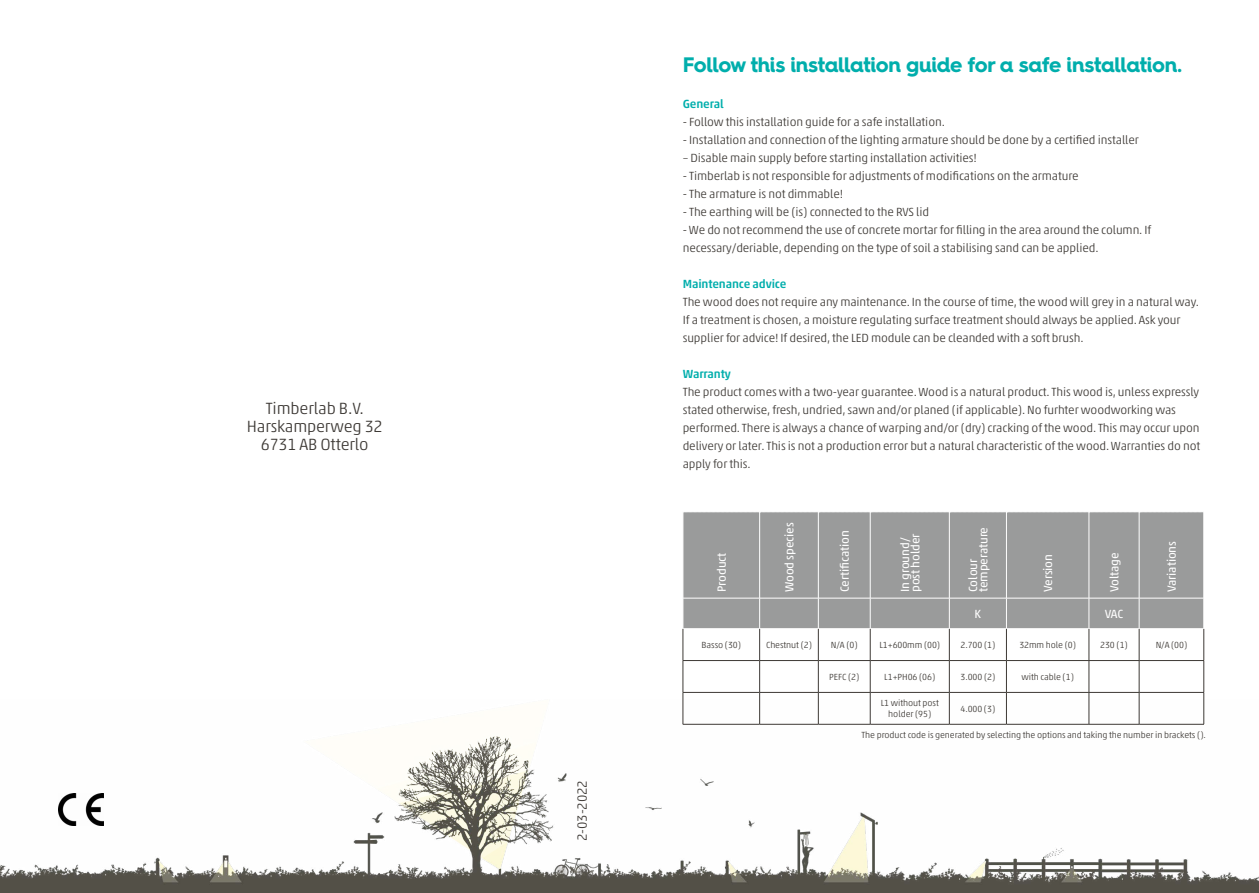
<style>
.page{position:relative;width:1259px;height:893px;background:#fff}
.page>*{position:absolute;margin:0;border:0;box-sizing:border-box;transform-origin:0 0}
.t1{font:700 21px "Hurme Geometric Sans 4";letter-spacing:-.015em;color:#00aeac}
.t2{font:300 16.5px/18px "Akko Pro";letter-spacing:-.01em;color:#3d3935;text-align:center}
.t3{font:300 13.5px "Akko Pro";letter-spacing:-.01em;color:#3d3935}
.t4{font:300 12px/18px "Akko Pro";letter-spacing:-.01em;color:#3d3935}
.t5{font:12px/10.5px "Akko Pro";letter-spacing:-.01em;color:#fff}
.t6{font:500 12px "Akko Pro";letter-spacing:-.01em;color:#00aeac}
.t7{font:300 9px/10.5px "Akko Pro";letter-spacing:-.01em;color:#3d3935;text-align:center}
</style>
<div class="page">
<img style="left:0;top:700px;width:1259px;height:193px">
<img style="left:58px;top:794px;width:45px;height:32px">
<div style="left:683px;top:512px;width:520px;height:116px;background:#9a9b9b"></div>
<hr style="left:759px;top:512px;width:1px;height:86px;background:#fff">
<hr style="left:818px;top:512px;width:1px;height:86px;background:#fff">
<hr style="left:870px;top:512px;width:1px;height:86px;background:#fff">
<hr style="left:949px;top:512px;width:1px;height:86px;background:#fff">
<hr style="left:1006px;top:512px;width:1px;height:86px;background:#fff">
<hr style="left:1088px;top:512px;width:1px;height:86px;background:#fff">
<hr style="left:1139px;top:512px;width:1px;height:86px;background:#fff">
<hr style="left:759px;top:598px;width:1px;height:30px;background:#fff">
<hr style="left:818px;top:598px;width:1px;height:30px;background:#fff">
<hr style="left:870px;top:598px;width:1px;height:30px;background:#fff">
<hr style="left:949px;top:598px;width:1px;height:30px;background:#fff">
<hr style="left:1006px;top:598px;width:1px;height:30px;background:#fff">
<hr style="left:1088px;top:598px;width:1px;height:30px;background:#fff">
<hr style="left:1139px;top:598px;width:1px;height:30px;background:#fff">
<hr style="left:683px;top:598px;width:76px;height:1px;background:#fff">
<hr style="left:759px;top:598px;width:59px;height:1px;background:#fff">
<hr style="left:818px;top:598px;width:52px;height:1px;background:#fff">
<hr style="left:870px;top:598px;width:79px;height:1px;background:#fff">
<hr style="left:949px;top:598px;width:57px;height:1px;background:#fff">
<hr style="left:1006px;top:598px;width:83px;height:1px;background:#fff">
<hr style="left:1089px;top:598px;width:50px;height:1px;background:#fff">
<hr style="left:1139px;top:598px;width:65px;height:1px;background:#fff">
<hr style="left:682px;top:629px;width:1px;height:31px;background:#3d3935">
<hr style="left:759px;top:629px;width:1px;height:31px;background:#3d3935">
<hr style="left:818px;top:629px;width:1px;height:31px;background:#3d3935">
<hr style="left:870px;top:629px;width:1px;height:31px;background:#3d3935">
<hr style="left:949px;top:629px;width:1px;height:31px;background:#3d3935">
<hr style="left:1006px;top:629px;width:1px;height:31px;background:#3d3935">
<hr style="left:1088px;top:629px;width:1px;height:31px;background:#3d3935">
<hr style="left:1139px;top:629px;width:1px;height:31px;background:#3d3935">
<hr style="left:1203px;top:629px;width:1px;height:31px;background:#3d3935">
<hr style="left:682px;top:660px;width:77px;height:1px;background:#3d3935">
<hr style="left:682px;top:661px;width:1px;height:31px;background:#3d3935">
<hr style="left:759px;top:660px;width:59px;height:1px;background:#3d3935">
<hr style="left:759px;top:661px;width:1px;height:31px;background:#3d3935">
<hr style="left:818px;top:660px;width:52px;height:1px;background:#3d3935">
<hr style="left:818px;top:661px;width:1px;height:31px;background:#3d3935">
<hr style="left:870px;top:660px;width:79px;height:1px;background:#3d3935">
<hr style="left:870px;top:661px;width:1px;height:31px;background:#3d3935">
<hr style="left:949px;top:660px;width:57px;height:1px;background:#3d3935">
<hr style="left:949px;top:661px;width:1px;height:31px;background:#3d3935">
<hr style="left:1006px;top:660px;width:83px;height:1px;background:#3d3935">
<hr style="left:1006px;top:661px;width:1px;height:31px;background:#3d3935">
<hr style="left:1089px;top:660px;width:50px;height:1px;background:#3d3935">
<hr style="left:1088px;top:661px;width:1px;height:31px;background:#3d3935">
<hr style="left:1139px;top:660px;width:65px;height:1px;background:#3d3935">
<hr style="left:1139px;top:661px;width:1px;height:31px;background:#3d3935">
<hr style="left:1203px;top:661px;width:1px;height:31px;background:#3d3935">
<hr style="left:682px;top:692px;width:77px;height:1px;background:#3d3935">
<hr style="left:682px;top:693px;width:1px;height:31px;background:#3d3935">
<hr style="left:759px;top:692px;width:59px;height:1px;background:#3d3935">
<hr style="left:759px;top:693px;width:1px;height:31px;background:#3d3935">
<hr style="left:818px;top:692px;width:52px;height:1px;background:#3d3935">
<hr style="left:818px;top:693px;width:1px;height:31px;background:#3d3935">
<hr style="left:870px;top:692px;width:79px;height:1px;background:#3d3935">
<hr style="left:870px;top:693px;width:1px;height:31px;background:#3d3935">
<hr style="left:949px;top:692px;width:57px;height:1px;background:#3d3935">
<hr style="left:949px;top:693px;width:1px;height:31px;background:#3d3935">
<hr style="left:1006px;top:692px;width:83px;height:1px;background:#3d3935">
<hr style="left:1006px;top:693px;width:1px;height:31px;background:#3d3935">
<hr style="left:1089px;top:692px;width:50px;height:1px;background:#3d3935">
<hr style="left:1088px;top:693px;width:1px;height:31px;background:#3d3935">
<hr style="left:1139px;top:692px;width:65px;height:1px;background:#3d3935">
<hr style="left:1139px;top:693px;width:1px;height:31px;background:#3d3935">
<hr style="left:1203px;top:693px;width:1px;height:31px;background:#3d3935">
<hr style="left:682px;top:724px;width:77px;height:1px;background:#3d3935">
<hr style="left:759px;top:724px;width:59px;height:1px;background:#3d3935">
<hr style="left:818px;top:724px;width:52px;height:1px;background:#3d3935">
<hr style="left:870px;top:724px;width:79px;height:1px;background:#3d3935">
<hr style="left:949px;top:724px;width:57px;height:1px;background:#3d3935">
<hr style="left:1006px;top:724px;width:83px;height:1px;background:#3d3935">
<hr style="left:1089px;top:724px;width:50px;height:1px;background:#3d3935">
<hr style="left:1139px;top:724px;width:65px;height:1px;background:#3d3935">
<h2 class="t2" style="left:247px;top:399px;width:137px">Timberlab B.V.<br>Harskamperweg 32<br>6731 AB Otterlo</h2>
<p class="t3" style="left:574px;top:841px;width:62px;rotate:-90deg">2-03-2022</p>
<h1 class="t1" style="left:682px;top:50px;width:500px">Follow this installation guide for a safe installation.</h1>
<p class="t6" style="left:682px;top:97px;width:42px">General</p>
<p class="t4" style="left:682px;top:113px;width:264px">- Follow this installation guide for a safe installation.</p>
<p class="t4" style="left:682px;top:131px;width:457px">- Installation and connection of the lighting armature should be done by a certified installer</p>
<p class="t4" style="left:682px;top:149px;width:296px">– Disable main supply before starting installation activities!</p>
<p class="t4" style="left:682px;top:167px;width:397px">- Timberlab is not responsible for adjustments of modifications on the armature</p>
<p class="t4" style="left:682px;top:185px;width:162px">- The armature is not dimmable!</p>
<p class="t4" style="left:682px;top:203px;width:248px">- The earthing will be (is) connected to the RVS lid</p>
<p class="t4" style="left:682px;top:221px;width:470px">- We do not recommend the use of concrete mortar for filling in the area around the column. If necessary/deriable, depending on the type of soil a stabilising sand can be applied.</p>
<p class="t6" style="left:682px;top:277px;width:105px">Maintenance advice</p>
<p class="t4" style="left:682px;top:293px;width:518px">The wood does not require any maintenance. In the course of time, the wood will grey in a natural way.<br>If a treatment is chosen, a moisture regulating surface treatment should always be applied. Ask your supplier for advice! If desired, the LED module can be cleanded with a soft brush.</p>
<p class="t6" style="left:682px;top:367px;width:49px">Warranty</p>
<p class="t4" style="left:682px;top:383px;width:519px">The product comes with a two-year guarantee. Wood is a natural product. This wood is, unless expressly stated otherwise, fresh, undried, sawn and/or planed (if applicable). No furhter woodworking was performed. There is always a chance of warping and/or (dry) cracking of the wood. This may occur upon delivery or later. This is not a production error but a natural characteristic of the wood. Warranties do not apply for this.</p>
<p class="t5" style="left:716px;top:592px;width:41px;rotate:-90deg">Product</p>
<p class="t5" style="left:784px;top:592px;width:71px;rotate:-90deg">Wood species</p>
<p class="t5" style="left:839px;top:592px;width:63px;rotate:-90deg">Certification</p>
<p class="t5" style="left:899px;top:592px;width:60px;rotate:-90deg">In ground/ post holder</p>
<p class="t5" style="left:967px;top:592px;width:67px;rotate:-90deg">Colour temperature</p>
<p class="t5" style="left:1042px;top:592px;width:40px;rotate:-90deg">Version</p>
<p class="t5" style="left:1109px;top:592px;width:41px;rotate:-90deg">Voltage</p>
<p class="t5" style="left:1166px;top:592px;width:53px;rotate:-90deg">Variations</p>
<p class="t5" style="left:974px;top:608px;width:8px">K</p>
<p class="t5" style="left:1104px;top:608px;width:20px">VAC</p>
<p class="t7" style="left:701px;top:640px;width:41px">Basso (30)</p>
<p class="t7" style="left:766px;top:640px;width:47px">Chestnut (2)</p>
<p class="t7" style="left:831px;top:640px;width:28px">N/A (0)</p>
<p class="t7" style="left:879px;top:640px;width:62px">L1+600mm (00)</p>
<p class="t7" style="left:960px;top:640px;width:36px">2.700 (1)</p>
<p class="t7" style="left:1019px;top:640px;width:58px">32mm hole (0)</p>
<p class="t7" style="left:1100px;top:640px;width:29px">230 (1)</p>
<p class="t7" style="left:1155px;top:640px;width:33px">N/A (00)</p>
<p class="t7" style="left:829px;top:671px;width:32px">PEFC (2)</p>
<p class="t7" style="left:884px;top:671px;width:52px">L1+PH06 (06)</p>
<p class="t7" style="left:960px;top:671px;width:36px">3.000 (2)</p>
<p class="t7" style="left:1021px;top:671px;width:54px">with cable (1)</p>
<p class="t7" style="left:880px;top:698px;width:60px">L1 without post holder (95)</p>
<p class="t7" style="left:960px;top:703px;width:36px">4.000 (3)</p>
<p class="t7" style="left:861px;top:730px;width:346px">The product code is generated by selecting the options and taking the number in brackets ().</p>
</div>
